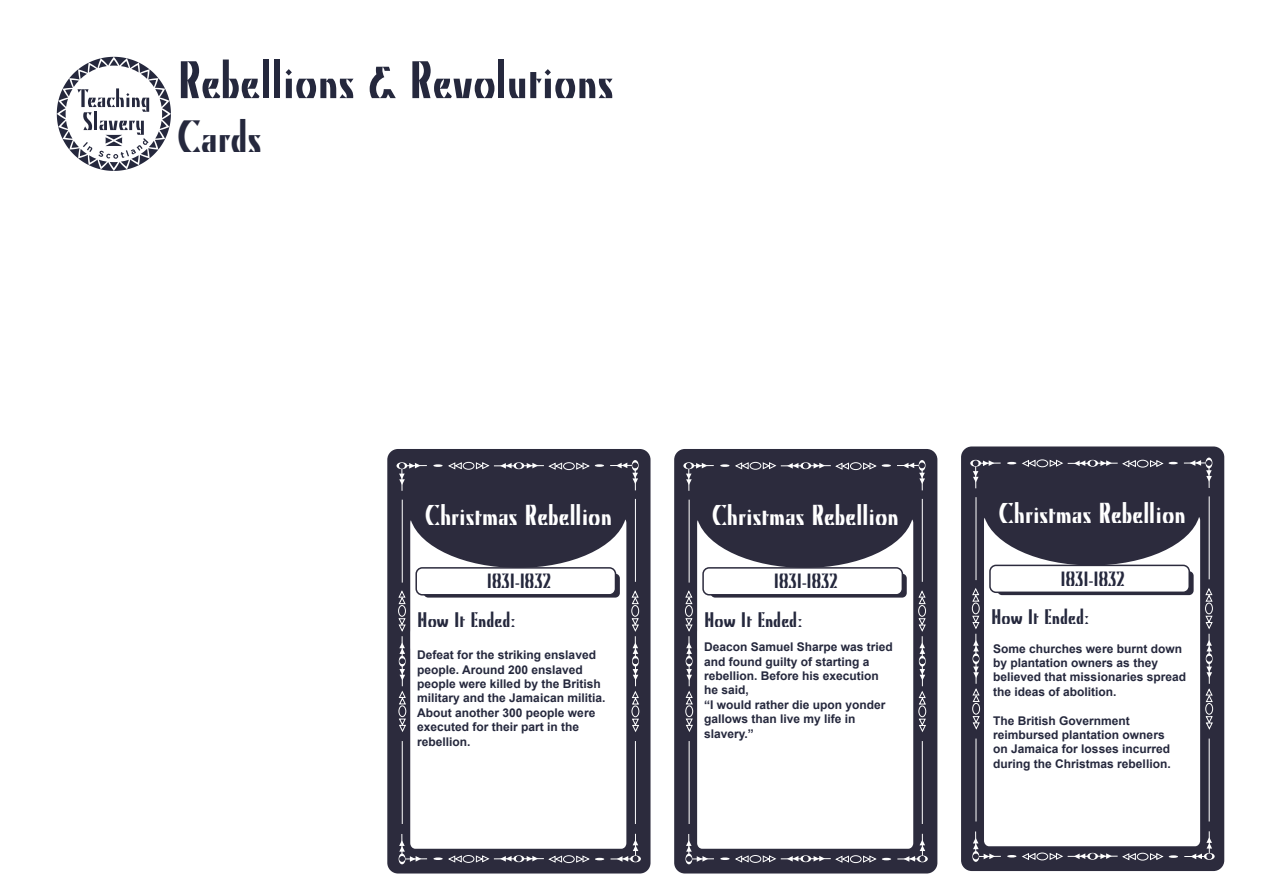
<style>
.page{position:relative;width:1263px;height:893px;background:#fff}
.page>*{position:absolute;margin:0;border:0;box-sizing:border-box;transform-origin:0 0}
.t1{font:52.5px "Kino";color:#25283d}
.t2{font:45px "Kino";color:#25283d}
.t3{font:28.5px "Kino";color:#fff}
.t4{font:21px/38.5px "Kino";color:#25283d}
.t5{font:700 12px/14.4px "Arial";color:#25283d}
</style>
<div class="page">
<svg style="left:57px;top:57px;width:114px;height:114px"></svg>
<div style="left:387px;top:449px;width:263px;height:424px;background:#2c2b3d;border-radius:11px"></div>
<div style="left:463px;top:462px;width:11px;height:8px;border:1px solid #fff;border-radius:50%"></div>
<div style="left:563px;top:462px;width:12px;height:8px;border:1px solid #fff;border-radius:50%"></div>
<svg style="left:475px;top:462px;width:88px;height:8px"></svg>
<div style="left:463px;top:855px;width:11px;height:8px;border:1px solid #fff;border-radius:50%"></div>
<div style="left:563px;top:855px;width:12px;height:8px;border:1px solid #fff;border-radius:50%"></div>
<svg style="left:475px;top:855px;width:88px;height:8px"></svg>
<div style="left:398px;top:605px;width:8px;height:12px;border:1px solid #fff;border-radius:50%"></div>
<svg style="left:398px;top:590px;width:8px;height:15px"></svg>
<div style="left:398px;top:705px;width:8px;height:12px;border:1px solid #fff;border-radius:50%"></div>
<svg style="left:399px;top:718px;width:7px;height:14px"></svg>
<svg style="left:398px;top:618px;width:8px;height:87px"></svg>
<div style="left:631px;top:605px;width:8px;height:12px;border:1px solid #fff;border-radius:50%"></div>
<svg style="left:631px;top:590px;width:8px;height:15px"></svg>
<div style="left:632px;top:706px;width:7px;height:11px;border:1px solid #fff;border-radius:50%"></div>
<svg style="left:632px;top:718px;width:7px;height:14px"></svg>
<svg style="left:631px;top:618px;width:8px;height:87px"></svg>
<div style="left:399px;top:853px;width:6px;height:11px;background:#fff;border-radius:50%"></div>
<svg style="left:399px;top:834px;width:28px;height:28px"></svg>
<svg style="left:396px;top:462px;width:11px;height:7px"></svg>
<svg style="left:399px;top:463px;width:28px;height:28px"></svg>
<svg style="left:630px;top:855px;width:11px;height:7px"></svg>
<svg style="left:610px;top:834px;width:28px;height:28px"></svg>
<svg style="left:632px;top:460px;width:7px;height:11px"></svg>
<svg style="left:610px;top:462px;width:28px;height:28px"></svg>
<hr style="left:402px;top:741px;width:1px;height:83px;background:#fff">
<hr style="left:635px;top:741px;width:1px;height:83px;background:#fff">
<hr style="left:402px;top:500px;width:1px;height:83px;background:#fff">
<hr style="left:635px;top:499px;width:1px;height:83px;background:#fff">
<svg style="left:433px;top:462px;width:29px;height:8px"></svg>
<svg style="left:576px;top:462px;width:28px;height:8px"></svg>
<svg style="left:433px;top:855px;width:29px;height:8px"></svg>
<svg style="left:576px;top:855px;width:28px;height:8px"></svg>
<svg style="left:410px;top:519px;width:216px;height:330px;background:#e4e4e6"></svg>
<div style="left:422px;top:572px;width:199px;height:27px;background:#2c2b3d;border-radius:6px"></div>
<div style="left:421px;top:571px;width:202px;height:30px;border:3px solid #fff;border-radius:6px"></div>
<div style="left:416px;top:568px;width:199px;height:27px;background:#fff;border-radius:6px"></div>
<div style="left:415px;top:567px;width:201px;height:28px;border:1px solid #2c2b3d;border-radius:6px"></div>
<div style="left:674px;top:449px;width:263px;height:424px;background:#2c2b3d;border-radius:11px"></div>
<div style="left:750px;top:462px;width:11px;height:8px;border:1px solid #fff;border-radius:50%"></div>
<svg style="left:735px;top:462px;width:14px;height:8px"></svg>
<div style="left:850px;top:462px;width:11px;height:8px;border:1px solid #fff;border-radius:50%"></div>
<svg style="left:762px;top:462px;width:87px;height:8px"></svg>
<div style="left:750px;top:855px;width:11px;height:8px;border:1px solid #fff;border-radius:50%"></div>
<div style="left:850px;top:855px;width:11px;height:8px;border:1px solid #fff;border-radius:50%"></div>
<svg style="left:863px;top:855px;width:13px;height:8px"></svg>
<svg style="left:762px;top:855px;width:87px;height:8px"></svg>
<div style="left:685px;top:605px;width:8px;height:12px;border:1px solid #fff;border-radius:50%"></div>
<svg style="left:685px;top:590px;width:8px;height:15px"></svg>
<div style="left:685px;top:705px;width:8px;height:12px;border:1px solid #fff;border-radius:50%"></div>
<svg style="left:685px;top:718px;width:8px;height:14px"></svg>
<svg style="left:685px;top:618px;width:8px;height:87px"></svg>
<div style="left:918px;top:605px;width:8px;height:12px;border:1px solid #fff;border-radius:50%"></div>
<svg style="left:918px;top:590px;width:8px;height:15px"></svg>
<div style="left:918px;top:706px;width:8px;height:11px;border:1px solid #fff;border-radius:50%"></div>
<svg style="left:918px;top:718px;width:8px;height:14px"></svg>
<svg style="left:918px;top:618px;width:8px;height:87px"></svg>
<svg style="left:685px;top:853px;width:7px;height:11px"></svg>
<svg style="left:686px;top:834px;width:28px;height:28px"></svg>
<svg style="left:683px;top:462px;width:11px;height:7px"></svg>
<svg style="left:686px;top:463px;width:28px;height:28px"></svg>
<svg style="left:917px;top:855px;width:11px;height:7px"></svg>
<svg style="left:897px;top:834px;width:28px;height:28px"></svg>
<div style="left:919px;top:460px;width:6px;height:11px;background:#fff;border-radius:50%"></div>
<svg style="left:897px;top:462px;width:28px;height:28px"></svg>
<hr style="left:689px;top:741px;width:1px;height:83px;background:#fff">
<hr style="left:922px;top:741px;width:1px;height:83px;background:#fff">
<hr style="left:689px;top:500px;width:1px;height:83px;background:#fff">
<hr style="left:922px;top:499px;width:1px;height:83px;background:#fff">
<svg style="left:720px;top:464px;width:9px;height:3px"></svg>
<svg style="left:863px;top:462px;width:28px;height:8px"></svg>
<svg style="left:720px;top:855px;width:29px;height:8px"></svg>
<svg style="left:882px;top:858px;width:9px;height:2px"></svg>
<svg style="left:697px;top:519px;width:216px;height:330px;background:#e4e4e6"></svg>
<div style="left:709px;top:572px;width:199px;height:27px;background:#2c2b3d;border-radius:6px"></div>
<div style="left:707px;top:571px;width:203px;height:30px;border:3px solid #fff;border-radius:6px"></div>
<div style="left:703px;top:568px;width:199px;height:27px;background:#fff;border-radius:6px"></div>
<div style="left:702px;top:567px;width:201px;height:28px;border:1px solid #2c2b3d;border-radius:6px"></div>
<div style="left:961px;top:446px;width:263px;height:425px;background:#2c2b3d;border-radius:11px"></div>
<div style="left:1036px;top:459px;width:12px;height:8px;border:1px solid #fff;border-radius:50%"></div>
<svg style="left:1022px;top:459px;width:14px;height:8px"></svg>
<div style="left:1137px;top:460px;width:11px;height:7px;border:1px solid #fff;border-radius:50%"></div>
<svg style="left:1049px;top:459px;width:87px;height:9px"></svg>
<div style="left:1036px;top:853px;width:12px;height:7px;border:1px solid #fff;border-radius:50%"></div>
<svg style="left:1022px;top:853px;width:14px;height:7px"></svg>
<div style="left:1137px;top:853px;width:11px;height:7px;border:1px solid #fff;border-radius:50%"></div>
<svg style="left:1150px;top:853px;width:13px;height:8px"></svg>
<svg style="left:1049px;top:852px;width:87px;height:9px"></svg>
<div style="left:972px;top:603px;width:7px;height:11px;border:1px solid #fff;border-radius:50%"></div>
<svg style="left:972px;top:588px;width:8px;height:14px"></svg>
<div style="left:972px;top:703px;width:8px;height:11px;border:1px solid #fff;border-radius:50%"></div>
<svg style="left:972px;top:716px;width:8px;height:14px"></svg>
<svg style="left:972px;top:615px;width:8px;height:87px"></svg>
<div style="left:1205px;top:603px;width:8px;height:11px;border:1px solid #fff;border-radius:50%"></div>
<svg style="left:1205px;top:588px;width:8px;height:14px"></svg>
<div style="left:1205px;top:703px;width:8px;height:12px;border:1px solid #fff;border-radius:50%"></div>
<svg style="left:1205px;top:716px;width:8px;height:14px"></svg>
<svg style="left:1205px;top:615px;width:8px;height:88px"></svg>
<svg style="left:972px;top:851px;width:7px;height:11px"></svg>
<svg style="left:973px;top:831px;width:28px;height:28px"></svg>
<svg style="left:970px;top:460px;width:11px;height:7px"></svg>
<svg style="left:973px;top:460px;width:28px;height:28px"></svg>
<svg style="left:1204px;top:853px;width:11px;height:7px"></svg>
<svg style="left:1184px;top:831px;width:28px;height:28px"></svg>
<svg style="left:1184px;top:460px;width:28px;height:28px"></svg>
<hr style="left:976px;top:739px;width:1px;height:82px;background:#fff">
<hr style="left:1209px;top:739px;width:1px;height:82px;background:#fff">
<hr style="left:976px;top:497px;width:1px;height:83px;background:#fff">
<hr style="left:1209px;top:496px;width:1px;height:83px;background:#fff">
<svg style="left:1007px;top:462px;width:9px;height:2px"></svg>
<svg style="left:1150px;top:460px;width:28px;height:8px"></svg>
<svg style="left:1007px;top:855px;width:9px;height:2px"></svg>
<svg style="left:1169px;top:855px;width:9px;height:3px"></svg>
<svg style="left:984px;top:517px;width:216px;height:329px;background:#e5e4e7"></svg>
<div style="left:996px;top:570px;width:199px;height:27px;background:#2c2b3d;border-radius:6px"></div>
<div style="left:994px;top:568px;width:202px;height:30px;border:3px solid #fff;border-radius:6px"></div>
<div style="left:990px;top:565px;width:199px;height:27px;background:#fff;border-radius:6px"></div>
<div style="left:989px;top:565px;width:201px;height:28px;border:1px solid #2c2b3d;border-radius:6px"></div>
<h1 class="t1" style="left:178px;top:50px;width:437px">Rebellions &amp; Revolutions</h1>
<h2 class="t2" style="left:178px;top:111px;width:85px">Cards</h2>
<h3 class="t3" style="left:425px;top:499px;width:188px">Christmas Rebellion</h3>
<h3 class="t4" style="left:417px;top:562px;width:135px;text-indent:70px">1831-1832<br>How It Ended:</h3>
<p class="t5" style="left:417px;top:648px;width:190px">Defeat for the striking enslaved people. Around 200 enslaved people were killed by the British military and the Jamaican militia.<br>About another 300 people were executed for their part in the rebellion.</p>
<h3 class="t3" style="left:712px;top:499px;width:188px">Christmas Rebellion</h3>
<h3 class="t4" style="left:704px;top:562px;width:135px;text-indent:70px">1831-1832<br>How It Ended:</h3>
<p class="t5" style="left:704px;top:640px;width:190px">Deacon Samuel Sharpe was tried and found guilty of starting a rebellion. Before his execution he said,<br>“I would rather die upon yonder gallows than live my life in slavery.”</p>
<h3 class="t3" style="left:999px;top:496px;width:188px">Christmas Rebellion</h3>
<h3 class="t4" style="left:991px;top:559px;width:135px;text-indent:70px">1831-1832<br>How It Ended:</h3>
<p class="t5" style="left:993px;top:641px;width:194px">Some churches were burnt down by plantation owners as they believed that missionaries spread the ideas of abolition.</p>
<p class="t5" style="left:993px;top:713px;width:179px">The British Government reimbursed plantation owners on Jamaica for losses incurred during the Christmas rebellion.</p>
</div>
